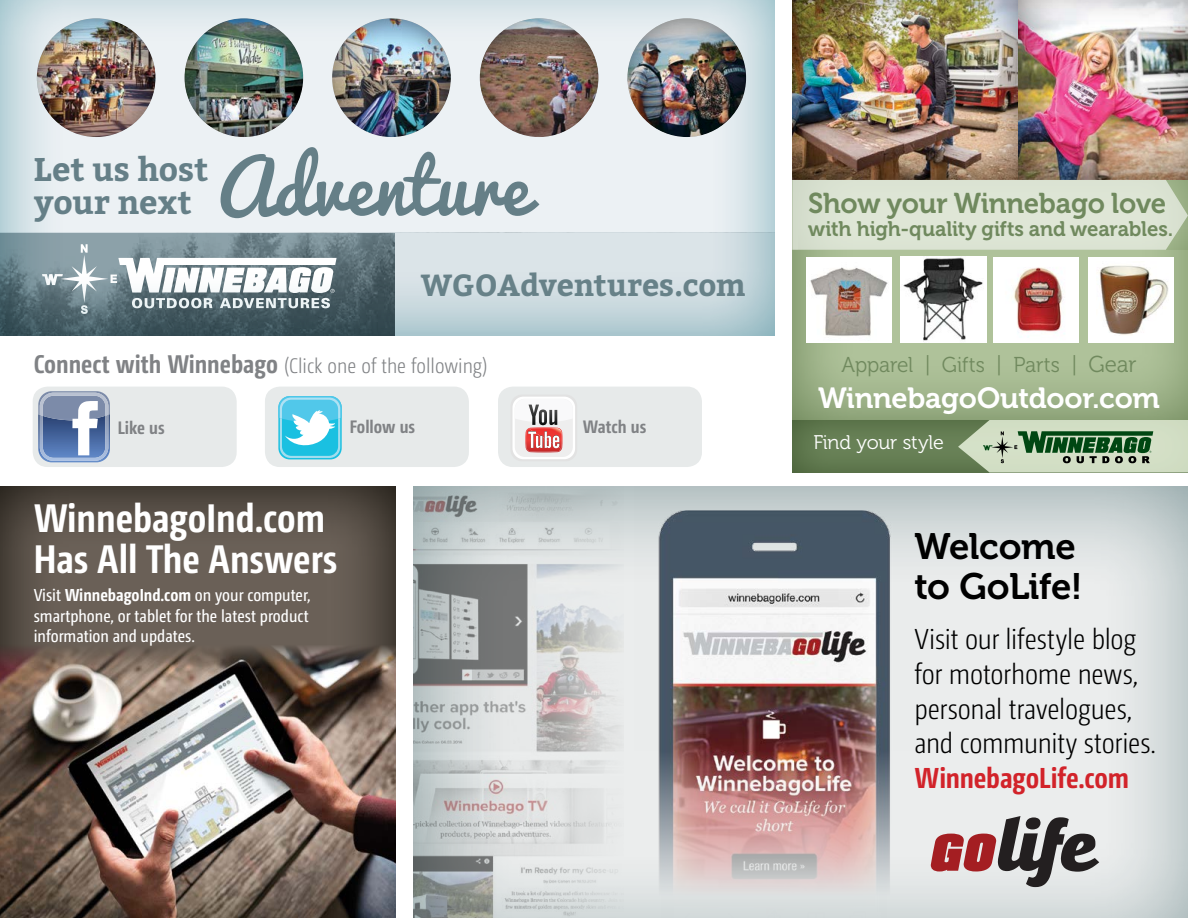
<style>
.page{position:relative;width:1188px;height:918px;background:#fff}
.page>*{position:absolute;margin:0;border:0;box-sizing:border-box;transform-origin:0 0}
.t1{font:73.35px "Pacifico";color:#657f87}
.t2{font:700 39.75px/40.8px "Camingo Dos Pro Cd";color:#fff}
.t3{font:36.6px/40.3px "Museo 700";letter-spacing:-.015em;color:#000}
.t4{font:700 32.7px/33px "Bitter";color:#657f87}
.t5{font:700 30.45px "Bitter";letter-spacing:-.005em;color:#678188}
.t6{font:29.1px "Museo 700";letter-spacing:-.01em;color:#fff}
.t7{font:300 28.8px/34.7px "Camingo Dos Pro Cd";letter-spacing:-.01em;color:#000}
.t8{font:700 28.8px "Camingo Dos Pro Cd";letter-spacing:-.005em;color:#d2232a}
.t9{font:28.5px "Museo 700";letter-spacing:-.01em;color:#70895e}
.t10{font:21.45px "Museo 300";letter-spacing:-.01em;color:#70895e}
.t11{font:300 21px "Camingo Dos Pro Cd";color:#808285}
.t12{font:21px "Museo 700";letter-spacing:-.01em;color:#70895e}
.t13{font:19.65px "Museo 300";letter-spacing:-.01em;color:#fff}
.t14{font:700 18px "Camingo Dos Pro Cd";color:#808285}
.t15{font:17.25px/20.2px "Camingo Dos Pro Cd";color:#fff;text-align:justify}
.s1{font-weight:700;font-size:25.5px}
.s2{font-weight:700}
.s3{font-size:22.95px}
</style>
<div class="page">
<div style="left:33px;top:387px;width:204px;height:80px;background:#e7eaea;border-radius:15px"></div>
<div style="left:265px;top:387px;width:204px;height:80px;background:#e7eaea;border-radius:15px"></div>
<div style="left:498px;top:387px;width:204px;height:80px;background:#e7eaea;border-radius:15px"></div>
<div style="left:0;top:0;width:787px;height:337px;background:#006d81;opacity:.5"></div>
<div style="left:779px;top:138px;width:409px;height:282px;background:#70895e;opacity:.75"></div>
<div style="left:778px;top:408px;width:410px;height:65px;background:#70895e;opacity:.75"></div>
<div style="left:785px;top:169px;width:403px;height:82px;background:#fff"></div>
<svg style="left:958px;top:420px;width:230px;height:52px;background:#9db596"></svg>
<div style="left:780px;top:0;width:250px;height:180px;background:#625c5b;opacity:.75"></div>
<div style="left:1005px;top:0;width:183px;height:180px;background:#625c5b;opacity:.75"></div>
<svg style="left:792px;top:180px;width:396px;height:70px;background:#dae2d1"></svg>
<div style="left:400px;top:476px;width:788px;height:442px;background:#03373d;opacity:.48"></div>
<svg style="left:931px;top:816px;width:168px;height:71px;background:#a48f90"></svg>
<img style="left:635px;top:486px;width:295px;height:432px">
<svg style="left:0;top:476px;width:405px;height:442px;background:#706860"></svg>
<img style="left:0;top:642px;width:397px;height:276px">
<svg style="left:38px;top:391px;width:72px;height:71px;background:#889bbd"></svg>
<svg style="left:278px;top:396px;width:64px;height:62px;background:#73d4ec"></svg>
<div style="left:510px;top:395px;width:67px;height:66px;background:#e2e2e2;border-radius:12px"></div>
<div style="left:513px;top:397px;width:62px;height:62px;background:#fff;border-radius:11px"></div>
<div style="left:515px;top:399px;width:58px;height:58px;background:#eee;border-radius:10px"></div>
<svg style="left:515px;top:399px;width:58px;height:53px"></svg>
<img style="left:994px;top:257px;width:85px;height:85px">
<img style="left:901px;top:256px;width:86px;height:86px">
<div style="left:1088px;top:257px;width:86px;height:85px;background:#fff"></div>
<img style="left:1098px;top:265px;width:71px;height:70px">
<img style="left:806px;top:257px;width:85px;height:85px">
<h3 class="t4" style="left:34px;top:153px;width:176px">Let us host your next</h3>
<h1 class="t1" style="left:216px;top:148px;width:314px">Adventure</h1>
<h3 class="t5" style="left:421px;top:267px;width:326px">WGOAdventures.com</h3>
<p class="t11" style="left:34px;top:354px;width:455px"><span class="s1">Connect with Winnebago</span> (Click one of the following)</p>
<p class="t14" style="left:118px;top:416px;width:49px">Like us</p>
<p class="t14" style="left:350px;top:416px;width:67px">Follow us</p>
<p class="t14" style="left:583px;top:416px;width:65px">Watch us</p>
<h2 class="t2" style="left:34px;top:497px;width:305px">WinnebagoInd.com<br>Has All The Answers</h2>
<p class="t15" style="left:34px;top:585px;width:278px">Visit <span class="s2">WinnebagoInd.com</span> on your computer, smartphone, or tablet for the latest product information and updates.</p>
<h3 class="t9" style="left:808px;top:187px;width:360px">Show your Winnebago love</h3>
<p class="t12" style="left:808px;top:217px;width:367px">with high-quality gifts and wearables.</p>
<p class="t10" style="left:842px;top:353px;width:296px">Apparel | Gifts | Parts | <span class="s3">Gear</span></p>
<h3 class="t6" style="left:818px;top:382px;width:344px">WinnebagoOutdoor.com</h3>
<p class="t13" style="left:813px;top:432px;width:132px">Find your style</p>
<h3 class="t3" style="left:914px;top:526px;width:170px">Welcome to GoLife!</h3>
<h3 class="t7" style="left:914px;top:622px;width:243px">Visit our lifestyle blog for motorhome news, personal travelogues, and community stories.</h3>
<h3 class="t8" style="left:914px;top:760px;width:216px">WinnebagoLife.com</h3>
</div>
